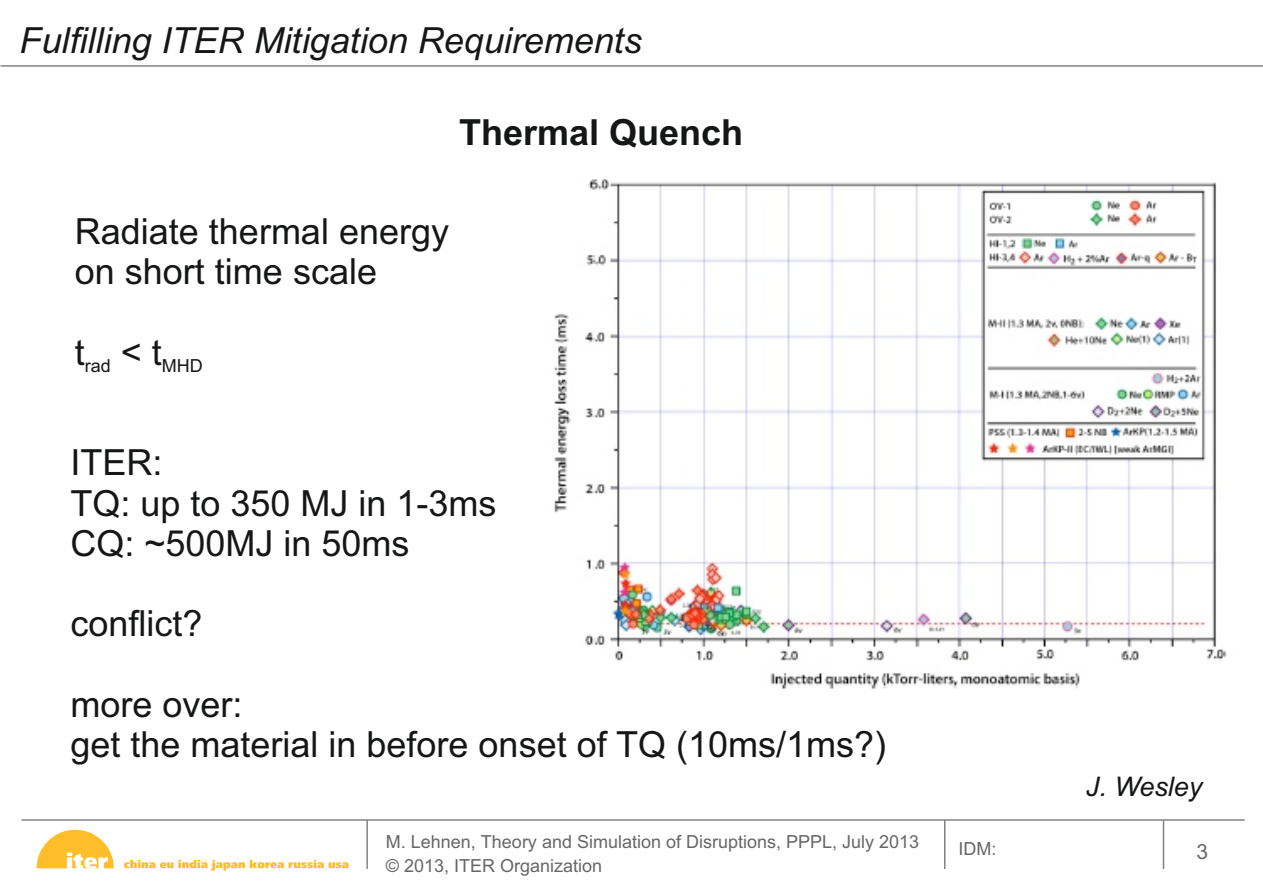
<style>
.page{position:relative;width:1263px;height:893px;background:#fff}
.page>*{position:absolute;margin:0;border:0;box-sizing:border-box;transform-origin:0 0}
.t1{font:36px/40.2px "Arial";color:#151616}
.t2{font:italic 36px "Arial";color:#151616}
.t3{font:700 36px "Arial";color:#151616}
.t4{font:italic 27px "Arial";color:#151616}
.t5{font:21px "Arial";color:#676767}
.t6{font:18px/24.2px "Arial";color:#676767}
.t7{font:18px "Arial";color:#151616}
</style>
<div class="page">
<svg style="left:37px;top:830px;width:77px;height:38px"></svg>
<svg style="left:124px;top:860px;width:225px;height:11px"></svg>
<hr style="left:22px;top:819px;width:1223px;height:2px;background:#818281">
<hr style="left:366px;top:820px;width:2px;height:49px;background:#818281">
<hr style="left:1163px;top:820px;width:1px;height:49px;background:#818281">
<hr style="left:1px;top:65px;width:1262px;height:2px;background:#818281">
<hr style="left:944px;top:820px;width:1px;height:49px;background:#818281">
<img style="left:554px;top:179px;width:673px;height:510px">
<p class="t2" style="left:20px;top:26px;width:624px">Fulfilling ITER Mitigation Requirements</p>
<p class="t3" style="left:459px;top:119px;width:286px">Thermal Quench</p>
<p class="t1" style="left:75px;top:215px;width:376px">Radiate thermal energy on short time scale</p>
<p class="t1" style="left:75px;top:335px;width:89px">t &lt; t</p>
<p class="t7" style="left:85px;top:359px;width:28px">rad</p>
<p class="t7" style="left:162px;top:359px;width:42px">MHD</p>
<p class="t1" style="left:70px;top:446px;width:428px">ITER:<br>TQ: up to 350 MJ in 1-3ms<br>CQ: ~500MJ in 50ms</p>
<p class="t1" style="left:70px;top:607px;width:134px">conflict?</p>
<p class="t1" style="left:70px;top:687px;width:817px">more over:<br>get the material in before onset of TQ (10ms/1ms?)</p>
<p class="t4" style="left:1086px;top:776px;width:118px">J. Wesley</p>
<p class="t6" style="left:386px;top:831px;width:535px">M. Lehnen, Theory and Simulation of Disruptions, PPPL, July 2013 © 2013, ITER Organization</p>
<p class="t6" style="left:958px;top:838px;width:39px">IDM:</p>
<p class="t5" style="left:1196px;top:844px;width:13px">3</p>
</div>
